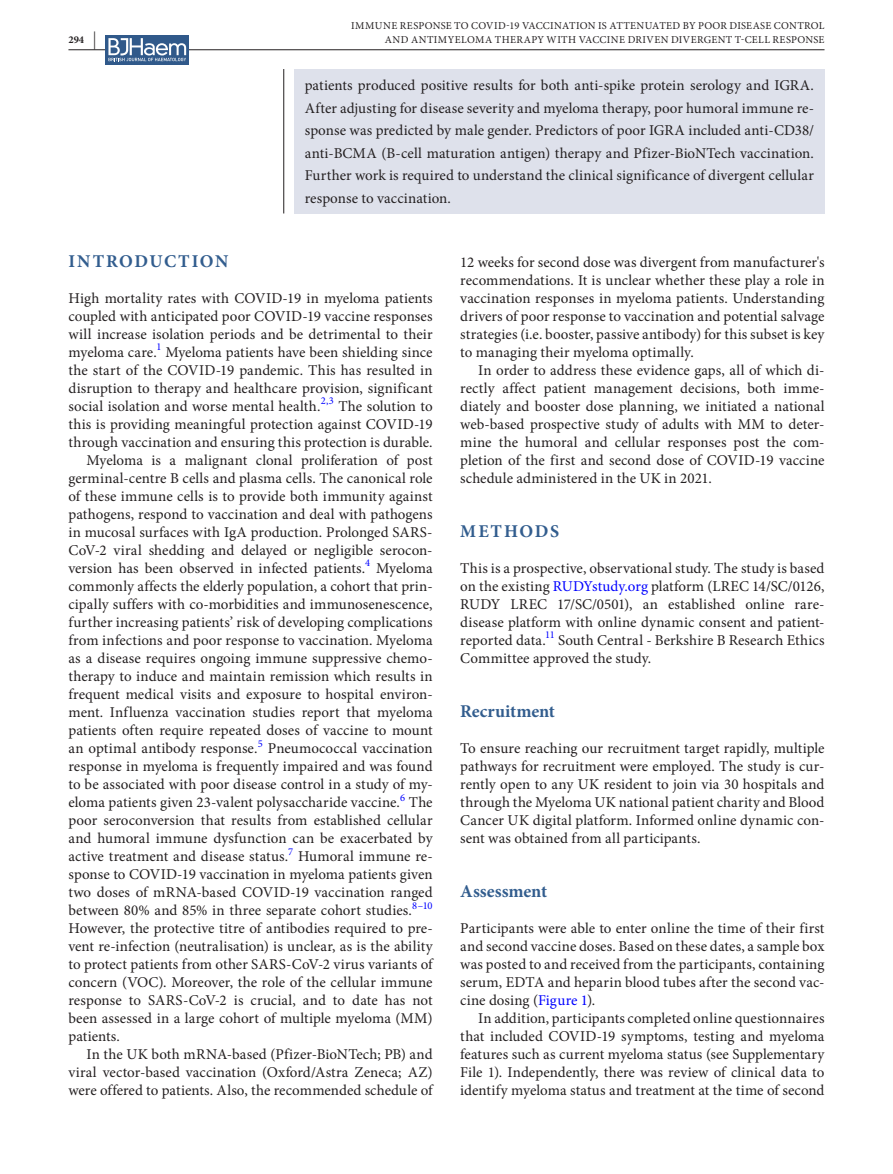
<style>
.page{position:relative;width:893px;height:1174px;background:#fff}
.page>*{position:absolute;margin:0;border:0;box-sizing:border-box;transform-origin:0 0}
.t1{font:700 18px "Minion Pro";letter-spacing:.01em;color:#325d8e}
.t2{font:700 18px "Minion Pro";letter-spacing:.08em;color:#325d8e}
.t3{font:700 18px "Minion Pro";letter-spacing:.095em;color:#325d8e}
.t4{font:15px/18px "Minion Pro";letter-spacing:.005em;color:#231f20;text-align:justify}
.t5{font:10.5px/13.5px "Minion Pro";letter-spacing:.03em;color:#231f20;text-align:right}
.t6{font:10.5px "Minion Pro";color:#00f}
.t7{font:700 10.5px "Minion Pro";color:#231f20}
.s1{font-size:18px}
.s2{color:#00f}
</style>
<div class="page">
<hr style="left:68px;top:49px;width:756px;height:1px;background:#231f20">
<div style="left:106px;top:35px;width:83px;height:30px;background:#30598a"></div>
<svg style="left:108px;top:38px;width:78px;height:23px"></svg>
<div style="left:294px;top:69px;width:530px;height:144px;background:#dee1eb"></div>
<hr style="left:283px;top:69px;width:1px;height:144px;background:#231f20">
<p class="t7" style="left:68px;top:32px;width:29px">294 <span class="s1">|</span></p>
<p class="t5" style="left:351px;top:19px;width:475px">IMMUNE RESPONSE TO COVID-19 VACCINATION IS ATTENUATED BY POOR DISEASE CONTROL<br>AND ANTIMYELOMA THERAPY WITH VACCINE DRIVEN DIVERGENT T-CELL RESPONSE</p>
<p class="t4" style="left:305px;top:74px;width:511px;line-height:22.5px">patients produced positive results for both anti-spike protein serology and IGRA.<br>After adjusting for disease severity and myeloma therapy, poor humoral immune re&shy;sponse was predicted by male gender. Predictors of poor IGRA included anti-CD38/ anti-BCMA (B-cell maturation antigen) therapy and Pfizer-BioNTech vaccination.<br>Further work is required to understand the clinical significance of divergent cellular response to vaccination.</p>
<p class="t2" style="left:68px;top:249px;width:162px">INTRODUCTION</p>
<p class="t4" style="left:68px;top:289px;width:366px">High mortality rates with COVID-19 in myeloma patients coupled with anticipated poor COVID-19 vaccine responses will increase isolation periods and be detrimental to their myeloma care.</p>
<p class="t6" style="left:156px;top:340px;width:7px">1</p>
<p class="t4" style="left:68px;top:343px;width:366px;text-indent:97px">Myeloma patients have been shielding since the start of the COVID-19 pandemic. This has resulted in disruption to therapy and healthcare provision, significant social isolation and worse mental health.</p>
<p class="t6" style="left:321px;top:394px;width:15px">2,3</p>
<p class="t4" style="left:338px;top:397px;width:96px">The solution to</p>
<p class="t4" style="left:68px;top:415px;width:366px">this is providing meaningful protection against COVID-19</p>
<p class="t4" style="left:68px;top:433px;width:366px">through vaccination and ensuring this protection is durable.</p>
<p class="t4" style="left:86px;top:451px;width:348px">Myeloma is a malignant clonal proliferation of post</p>
<p class="t4" style="left:68px;top:469px;width:366px">germinal-centre B cells and plasma cells. The canonical role</p>
<p class="t4" style="left:68px;top:487px;width:366px">of these immune cells is to provide both immunity against</p>
<p class="t4" style="left:68px;top:505px;width:366px">pathogens, respond to vaccination and deal with pathogens</p>
<p class="t4" style="left:68px;top:523px;width:366px">in mucosal surfaces with IgA production. Prolonged SARS-</p>
<p class="t4" style="left:68px;top:541px;width:366px">CoV-2 viral shedding and delayed or negligible serocon-</p>
<p class="t4" style="left:68px;top:559px;width:298px">version has been observed in infected patients.</p>
<p class="t6" style="left:365px;top:556px;width:7px">4</p>
<p class="t4" style="left:68px;top:559px;width:366px;text-indent:308px">Myeloma commonly affects the elderly population, a cohort that prin&shy;cipally suffers with co-morbidities and immunosenescence, further increasing patients’ risk of developing complications from infections and poor response to vaccination. Myeloma as a disease requires ongoing immune suppressive chemo&shy;therapy to induce and maintain remission which results in frequent medical visits and exposure to hospital environ&shy;ment. Influenza vaccination studies report that myeloma patients often require repeated doses of vaccine to mount an optimal antibody response.</p>
<p class="t6" style="left:258px;top:736px;width:7px">5</p>
<p class="t4" style="left:68px;top:739px;width:366px;text-indent:199px">Pneumococcal vaccination response in myeloma is frequently impaired and was found to be associated with poor disease control in a study of my&shy;eloma patients given 23-valent polysaccharide vaccine.</p>
<p class="t6" style="left:400px;top:790px;width:7px">6</p>
<p class="t4" style="left:68px;top:793px;width:366px;text-indent:340px">The poor seroconversion that results from established cellular and humoral immune dysfunction can be exacerbated by active treatment and disease status.</p>
<p class="t6" style="left:288px;top:844px;width:7px">7</p>
<p class="t4" style="left:68px;top:847px;width:366px;text-indent:230px">Humoral immune re&shy;sponse to COVID-19 vaccination in myeloma patients given two doses of mRNA-based COVID-19 vaccination ranged between 80% and 85% in three separate cohort studies.</p>
<p class="t6" style="left:412px;top:898px;width:22px">8–10</p>
<p class="t4" style="left:68px;top:919px;width:366px">However, the protective titre of antibodies required to pre&shy;vent re-infection (neutralisation) is unclear, as is the ability to protect patients from other SARS-CoV-2 virus variants of concern (VOC). Moreover, the role of the cellular immune response to SARS-CoV-2 is crucial, and to date has not been assessed in a large cohort of multiple myeloma (MM) patients.</p>
<p class="t4" style="left:68px;top:1045px;width:366px;text-indent:18px">In the UK both mRNA-based (Pfizer-BioNTech; PB) and viral vector-based vaccination (Oxford/Astra Zeneca; AZ) were offered to patients. Also, the recommended schedule of</p>
<p class="t4" style="left:460px;top:253px;width:366px">12 weeks for second dose was divergent from manufacturer's recommendations. It is unclear whether these play a role in vaccination responses in myeloma patients. Understanding drivers of poor response to vaccination and potential salvage strategies (i.e. booster, passive antibody) for this subset is key to managing their myeloma optimally.</p>
<p class="t4" style="left:460px;top:361px;width:366px;text-indent:18px">In order to address these evidence gaps, all of which di&shy;rectly affect patient management decisions, both imme&shy;diately and booster dose planning, we initiated a national web-based prospective study of adults with MM to deter&shy;mine the humoral and cellular responses post the com&shy;pletion of the first and second dose of COVID-19 vaccine schedule administered in the UK in 2021.</p>
<p class="t3" style="left:460px;top:519px;width:100px">METHODS</p>
<p class="t4" style="left:460px;top:559px;width:366px">This is a prospective, observational study. The study is based on the existing <span class="s2">RUDYstudy.org</span> platform (LREC 14/SC/0126, RUDY LREC 17/SC/0501), an established online rare&shy;disease platform with online dynamic consent and patient&shy;reported data.</p>
<p class="t6" style="left:545px;top:628px;width:11px">11</p>
<p class="t4" style="left:460px;top:631px;width:366px;text-indent:98px">South Central - Berkshire B Research Ethics<br>Committee approved the study.</p>
<p class="t1" style="left:460px;top:699px;width:96px">Recruitment</p>
<p class="t4" style="left:460px;top:739px;width:366px">To ensure reaching our recruitment target rapidly, multiple pathways for recruitment were employed. The study is cur&shy;rently open to any UK resident to join via 30 hospitals and through the Myeloma UK national patient charity and Blood Cancer UK digital platform. Informed online dynamic con&shy;sent was obtained from all participants.</p>
<p class="t1" style="left:460px;top:879px;width:88px">Assessment</p>
<p class="t4" style="left:460px;top:919px;width:366px">Participants were able to enter online the time of their first and second vaccine doses. Based on these dates, a sample box was posted to and received from the participants, containing serum, EDTA and heparin blood tubes after the second vac&shy;cine dosing (<span class="s2">Figure 1</span>).</p>
<p class="t4" style="left:460px;top:1009px;width:366px;text-indent:18px">In addition, participants completed online questionnaires that included COVID-19 symptoms, testing and myeloma features such as current myeloma status (see Supplementary File 1). Independently, there was review of clinical data to identify myeloma status and treatment at the time of second</p>
</div>
